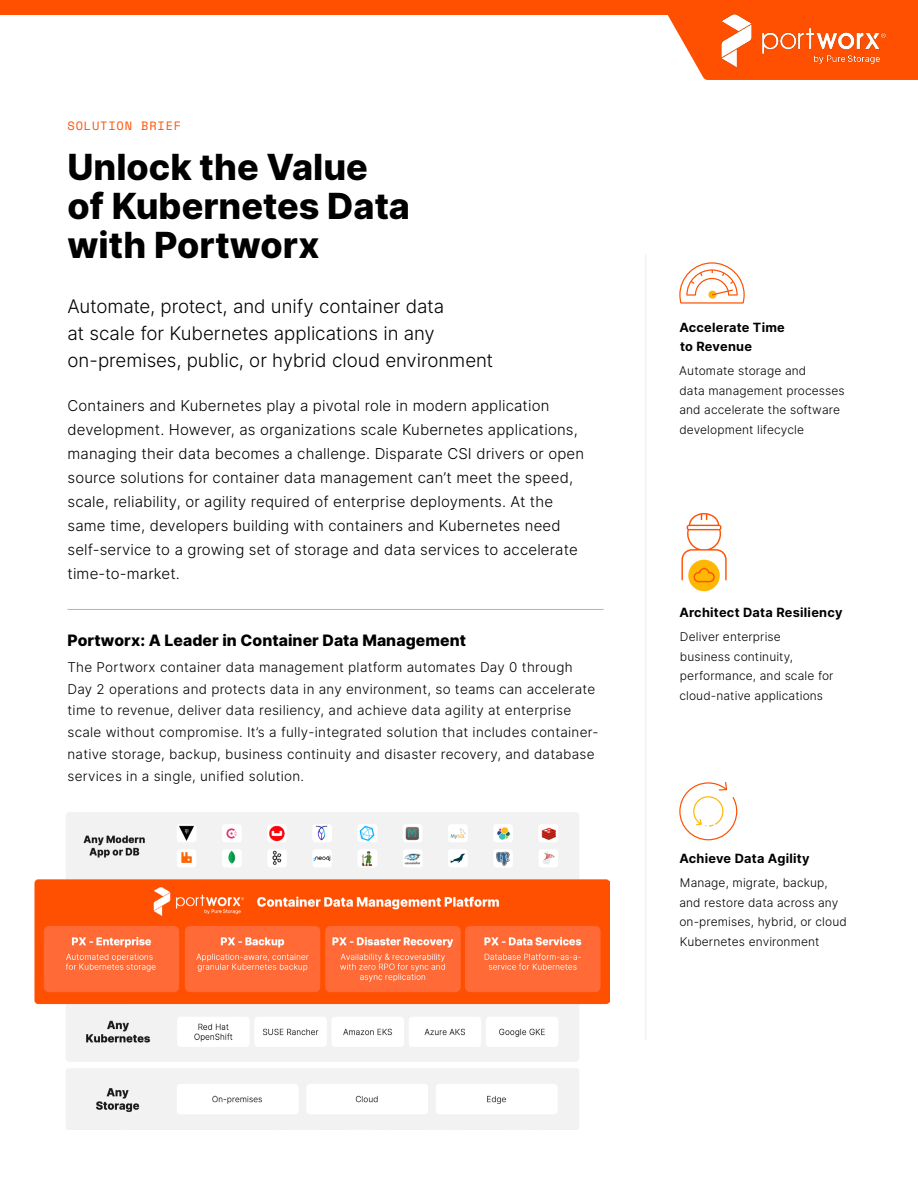
<style>
.page{position:relative;width:918px;height:1188px;background:#fff}
.page>*{position:absolute;margin:0;border:0;box-sizing:border-box;transform-origin:0 0}
.t1{font:800 36px/39px "Inter";color:#000}
.t2{font:300 18.75px/27px "Inter";letter-spacing:-.005em;color:#000}
.t3{font:800 15.75px "Inter";letter-spacing:.005em;color:#000}
.t4{font:300 15px/24px "Inter";letter-spacing:.01em;color:#000}
.t5{font:300 13.5px/21.8px "Inter";letter-spacing:.02em;color:#000}
.t6{font:700 12.75px/19.5px "Inter";letter-spacing:.02em;color:#000}
.t7{font:300 12px/19.5px "Inter";letter-spacing:.01em;color:#000}
.t8{font:12px "Space Mono";letter-spacing:.07em;color:#fe5000}
</style>
<div class="page">
<svg style="left:650px;top:14px;width:268px;height:66px"></svg>
<div style="left:0;top:0;width:918px;height:14px;background:#fe5000"></div>
<hr style="left:645px;top:254px;width:1px;height:786px;background:#ededed">
<hr style="left:68px;top:609px;width:536px;height:1px;background:#b5b5b5">
<img style="left:710px;top:14px;width:187px;height:61px">
<img style="left:35px;top:812px;width:574px;height:317px">
<svg style="left:679px;top:782px;width:58px;height:58px"></svg>
<div style="left:688px;top:560px;width:32px;height:31px;background:#feb804;border-radius:50%"></div>
<svg style="left:681px;top:513px;width:46px;height:69px"></svg>
<svg style="left:679px;top:262px;width:66px;height:42px"></svg>
<p class="t8" style="left:68px;top:117px;width:115px">SOLUTION BRIEF</p>
<h1 class="t1" style="left:68px;top:147px;width:344px">Unlock the Value of Kubernetes Data with Portworx</h1>
<p class="t2" style="left:68px;top:292px;width:427px">Automate, protect, and unify container data<br>at scale for Kubernetes applications in any on-premises, public, or hybrid cloud environment</p>
<p class="t4" style="left:68px;top:393px;width:518px">Containers and Kubernetes play a pivotal role in modern application development. However, as organizations scale Kubernetes applications, managing their data becomes a challenge. Disparate CSI drivers or open source solutions for container data management can’t meet the speed, scale, reliability, or agility required of enterprise deployments. At the same time, developers building with containers and Kubernetes need self-service to a growing set of storage and data services to accelerate time-to-market.</p>
<p class="t3" style="left:68px;top:628px;width:400px">Portworx: A Leader in Container Data Management</p>
<p class="t5" style="left:68px;top:656px;width:532px">The Portworx container data management platform automates Day 0 through Day 2 operations and protects data in any environment, so teams can accelerate time to revenue, deliver data resiliency, and achieve data agility at enterprise scale without compromise. It’s a fully-integrated solution that includes container&shy;native storage, backup, business continuity and disaster recovery, and database services in a single, unified solution.</p>
<p class="t6" style="left:679px;top:317px;width:107px">Accelerate Time to Revenue</p>
<p class="t7" style="left:679px;top:361px;width:167px">Automate storage and<br>data management processes and accelerate the software development lifecycle</p>
<p class="t6" style="left:679px;top:603px;width:165px">Architect Data Resiliency</p>
<p class="t7" style="left:679px;top:627px;width:156px">Deliver enterprise business continuity, performance, and scale for cloud-native applications</p>
<p class="t6" style="left:679px;top:849px;width:132px">Achieve Data Agility</p>
<p class="t7" style="left:679px;top:873px;width:169px">Manage, migrate, backup, and restore data across any on-premises, hybrid, or cloud<br>Kubernetes environment</p>
</div>
